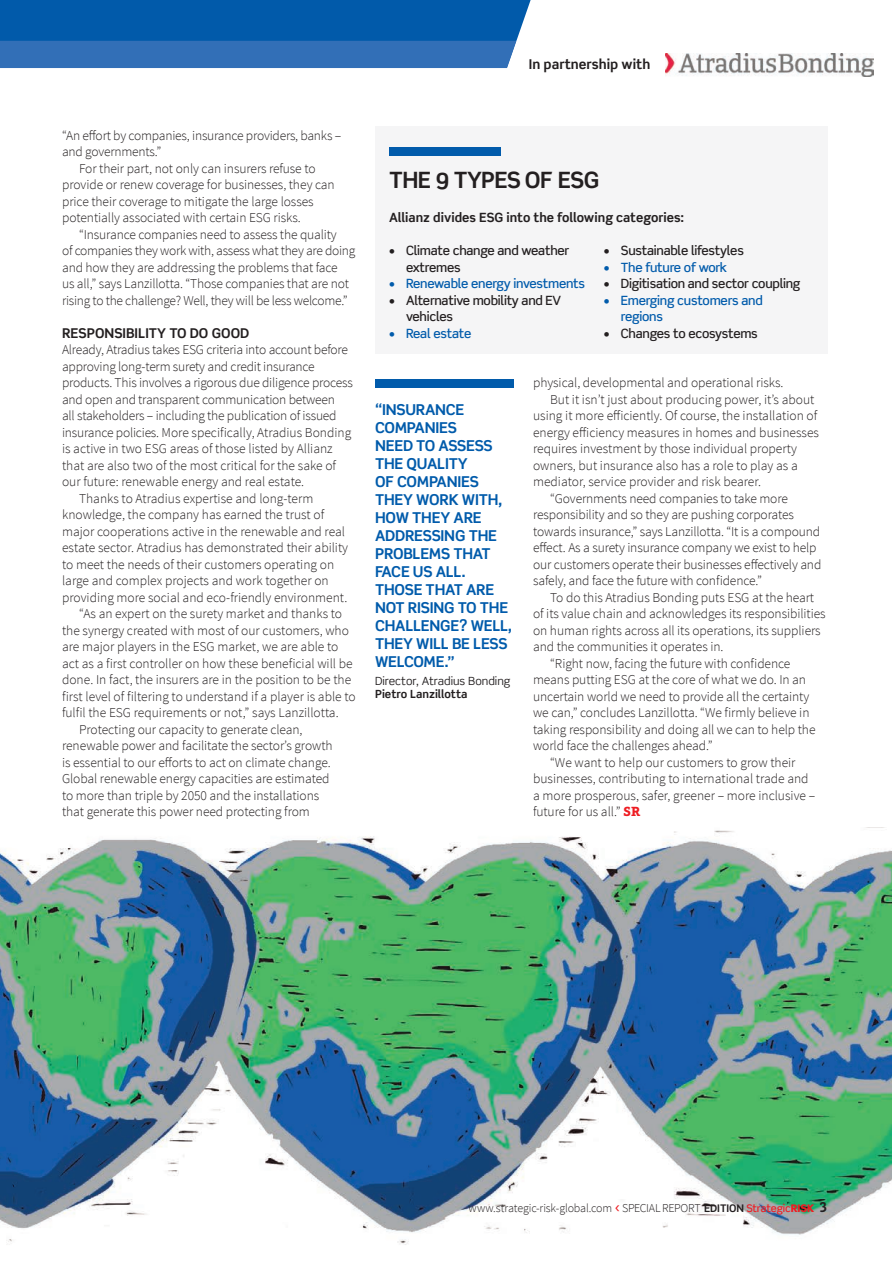
<style>
.page{position:relative;width:892px;height:1262px;background:#fff}
.page>*{position:absolute;margin:0;border:0;box-sizing:border-box;transform-origin:0 0}
.t1{font:700 22.5px "Scene";letter-spacing:-.025em;color:#231f20}
.t2{font:700 15px/18px "Scene";letter-spacing:-.015em;color:#015bab}
.t3{font:300 13.5px "Source Sans Pro";letter-spacing:-.005em;color:#231f20}
.t4{font:700 13.5px "Scene";color:#231f20}
.t5{font:500 12.75px/16.5px "Scene";letter-spacing:-.02em;color:#231f20}
.t6{font:500 12.75px/16.5px "Scene";letter-spacing:-.02em;color:#015bab}
.t7{font:700 12.75px "Scene";color:#231f20}
.t8{font:300 12px "Source Sans Pro";letter-spacing:-.02em;color:#231f20}
.t9{font:11.25px "Scene";color:#231f20}
.t10{font:700 11.25px "Scene";color:#231f20}
.s1{font-family:"Aptifer Slab LT Pro";font-weight:700;color:#ee1d23}
.s2{font-family:"Scene";font-weight:700;font-size:10.5px;color:#ee1d23}
.s3{font-family:"Scene";font-weight:700;font-size:10.5px}
.s4{font-family:"Scene";font-weight:500;font-size:10.5px;color:#ee1d23}
.s5{font-family:"Scene";font-weight:900;font-size:10.5px;color:#ee1d23}
.s6{font-family:"Aptifer Slab LT Pro";font-weight:600;font-size:15px}
</style>
<div class="page">
<img style="left:0;top:830px;width:892px;height:415px">
<div style="left:375px;top:126px;width:452px;height:228px;background:#f5f5f6"></div>
<div style="left:389px;top:147px;width:111px;height:8px;background:#015bab"></div>
<div style="left:375px;top:379px;width:139px;height:9px;background:#015bab"></div>
<img style="left:665px;top:54px;width:209px;height:23px">
<svg style="left:0;top:0;width:531px;height:68px;background:#1864b0"></svg>
<p class="t4" style="left:529px;top:55px;width:123px">In partnership with</p>
<p class="t3" style="left:62px;top:127px;width:281px">“An effort by companies, insurance providers, banks –</p>
<p class="t3" style="left:62px;top:144px;width:101px">and governments.”</p>
<p class="t3" style="left:79px;top:160px;width:238px">For their part, not only can insurers refuse to</p>
<p class="t3" style="left:62px;top:177px;width:274px">provide or renew coverage for businesses, they can</p>
<p class="t3" style="left:62px;top:193px;width:253px">price their coverage to mitigate the large losses</p>
<p class="t3" style="left:62px;top:210px;width:240px">potentially associated with certain ESG risks.</p>
<p class="t3" style="left:79px;top:226px;width:259px">“Insurance companies need to assess the quality</p>
<p class="t3" style="left:62px;top:243px;width:295px">of companies they work with, assess what they are doing</p>
<p class="t3" style="left:62px;top:259px;width:277px">and how they are addressing the problems that face</p>
<p class="t3" style="left:62px;top:276px;width:289px">us all,” says Lanzillotta. “Those companies that are not</p>
<p class="t3" style="left:62px;top:292px;width:287px">rising to the challenge? Well, they will be less welcome.”</p>
<p class="t4" style="left:62px;top:325px;width:189px">RESPONSIBILITY TO DO GOOD</p>
<p class="t3" style="left:62px;top:342px;width:287px">Already, Atradius takes ESG criteria into account before</p>
<p class="t3" style="left:62px;top:358px;width:254px">approving long-term surety and credit insurance</p>
<p class="t3" style="left:62px;top:375px;width:292px">products. This involves a rigorous due diligence process</p>
<p class="t3" style="left:62px;top:391px;width:274px">and open and transparent communication between</p>
<p class="t3" style="left:62px;top:408px;width:276px">all stakeholders – including the publication of issued</p>
<p class="t3" style="left:62px;top:424px;width:291px">insurance policies. More specifically, Atradius Bonding</p>
<p class="t3" style="left:62px;top:441px;width:272px">is active in two ESG areas of those listed by Allianz</p>
<p class="t3" style="left:62px;top:457px;width:276px">that are also two of the most critical for the sake of</p>
<p class="t3" style="left:62px;top:474px;width:244px">our future: renewable energy and real estate.</p>
<p class="t3" style="left:79px;top:490px;width:236px">Thanks to Atradius expertise and long-term</p>
<p class="t3" style="left:62px;top:507px;width:264px">knowledge, the company has earned the trust of</p>
<p class="t3" style="left:62px;top:523px;width:284px">major cooperations active in the renewable and real</p>
<p class="t3" style="left:62px;top:540px;width:288px">estate sector. Atradius has demonstrated their ability</p>
<p class="t3" style="left:62px;top:556px;width:274px">to meet the needs of their customers operating on</p>
<p class="t3" style="left:62px;top:573px;width:268px">large and complex projects and work together on</p>
<p class="t3" style="left:62px;top:589px;width:287px">providing more social and eco-friendly environment.</p>
<p class="t3" style="left:79px;top:606px;width:265px">“As an expert on the surety market and thanks to</p>
<p class="t3" style="left:62px;top:622px;width:288px">the synergy created with most of our customers, who</p>
<p class="t3" style="left:62px;top:639px;width:278px">are major players in the ESG market, we are able to</p>
<p class="t3" style="left:62px;top:655px;width:292px">act as a first controller on how these beneficial will be</p>
<p class="t3" style="left:62px;top:672px;width:291px">done. In fact, the insurers are in the position to be the</p>
<p class="t3" style="left:62px;top:688px;width:295px">first level of filtering to understand if a player is able to</p>
<p class="t3" style="left:62px;top:705px;width:278px">fulfil the ESG requirements or not,” says Lanzillotta.</p>
<p class="t3" style="left:79px;top:721px;width:225px">Protecting our capacity to generate clean,</p>
<p class="t3" style="left:62px;top:738px;width:272px">renewable power and facilitate the sector’s growth</p>
<p class="t3" style="left:62px;top:754px;width:270px">is essential to our efforts to act on climate change.</p>
<p class="t3" style="left:62px;top:771px;width:269px">Global renewable energy capacities are estimated</p>
<p class="t3" style="left:62px;top:787px;width:259px">to more than triple by 2050 and the installations</p>
<p class="t3" style="left:62px;top:804px;width:249px">that generate this power need protecting from</p>
<h1 class="t1" style="left:389px;top:166px;width:212px">THE 9 TYPES OF ESG</h1>
<p class="t7" style="left:389px;top:210px;width:297px">Allianz divides ESG into the following categories:</p>
<p class="t5" style="left:406px;top:242px;width:165px;text-indent:-17px">• Climate change and weather extremes</p>
<p class="t6" style="left:389px;top:275px;width:197px">• Renewable energy investments</p>
<p class="t5" style="left:406px;top:292px;width:157px;text-indent:-17px">• Alternative mobility and EV vehicles</p>
<p class="t6" style="left:389px;top:325px;width:84px">• Real estate</p>
<p class="t5" style="left:604px;top:242px;width:142px">• Sustainable lifestyles</p>
<p class="t6" style="left:604px;top:259px;width:125px">• The future of work</p>
<p class="t5" style="left:604px;top:275px;width:198px">• Digitisation and sector coupling</p>
<p class="t6" style="left:621px;top:292px;width:143px;text-indent:-17px">• Emerging customers and regions</p>
<p class="t5" style="left:604px;top:325px;width:156px">• Changes to ecosystems</p>
<p class="t2" style="left:375px;top:400px;width:139px">“INSURANCE<br>COMPANIES<br>NEED TO ASSESS<br>THE QUALITY<br>OF COMPANIES<br>THEY WORK WITH,<br>HOW THEY ARE<br>ADDRESSING THE<br>PROBLEMS THAT<br>FACE US ALL.<br>THOSE THAT ARE<br>NOT RISING TO THE<br>CHALLENGE? WELL,<br>THEY WILL BE LESS<br>WELCOME.”</p>
<p class="t9" style="left:375px;top:674px;width:137px">Director, Atradius Bonding</p>
<p class="t10" style="left:375px;top:687px;width:94px">Pietro Lanzillotta</p>
<p class="t3" style="left:533px;top:375px;width:252px">physical, developmental and operational risks.</p>
<p class="t3" style="left:550px;top:391px;width:266px">But it isn’t just about producing power, it’s about</p>
<p class="t3" style="left:533px;top:408px;width:286px">using it more efficiently. Of course, the installation of</p>
<p class="t3" style="left:533px;top:424px;width:287px">energy efficiency measures in homes and businesses</p>
<p class="t3" style="left:533px;top:441px;width:265px">requires investment by those individual property</p>
<p class="t3" style="left:533px;top:457px;width:266px">owners, but insurance also has a role to play as a</p>
<p class="t3" style="left:533px;top:474px;width:229px">mediator, service provider and risk bearer.</p>
<p class="t3" style="left:550px;top:490px;width:239px">“Governments need companies to take more</p>
<p class="t3" style="left:533px;top:507px;width:262px">responsibility and so they are pushing corporates</p>
<p class="t3" style="left:533px;top:523px;width:289px">towards insurance,” says Lanzillotta. “It is a compound</p>
<p class="t3" style="left:533px;top:540px;width:285px">effect. As a surety insurance company we exist to help</p>
<p class="t3" style="left:533px;top:556px;width:290px">our customers operate their businesses effectively and</p>
<p class="t3" style="left:533px;top:573px;width:230px">safely, and face the future with confidence.”</p>
<p class="t3" style="left:550px;top:589px;width:266px">To do this Atradius Bonding puts ESG at the heart</p>
<p class="t3" style="left:533px;top:606px;width:294px">of its value chain and acknowledges its responsibilities</p>
<p class="t3" style="left:533px;top:622px;width:289px">on human rights across all its operations, its suppliers</p>
<p class="t3" style="left:533px;top:639px;width:192px">and the communities it operates in.</p>
<p class="t3" style="left:550px;top:655px;width:242px">“Right now, facing the future with confidence</p>
<p class="t3" style="left:533px;top:672px;width:274px">means putting ESG at the core of what we do. In an</p>
<p class="t3" style="left:533px;top:688px;width:278px">uncertain world we need to provide all the certainty</p>
<p class="t3" style="left:533px;top:705px;width:278px">we can,” concludes Lanzillotta. “We firmly believe in</p>
<p class="t3" style="left:533px;top:721px;width:284px">taking responsibility and doing all we can to help the</p>
<p class="t3" style="left:533px;top:738px;width:181px">world face the challenges ahead.”</p>
<p class="t3" style="left:550px;top:754px;width:247px">“We want to help our customers to grow their</p>
<p class="t3" style="left:533px;top:771px;width:277px">businesses, contributing to international trade and</p>
<p class="t3" style="left:533px;top:787px;width:284px">a more prosperous, safer, greener – more inclusive –</p>
<p class="t3" style="left:533px;top:804px;width:109px">future for us all.” <span class="s1">SR</span></p>
<p class="t8" style="left:468px;top:1201px;width:360px">www.strategic-risk-global.com <span class="s2">&lt;</span> SPECIAL REPORT <span class="s3">EDITION</span> <span class="s4">Strategic</span><span class="s5">RISK</span> <span class="s6">3</span></p>
</div>
